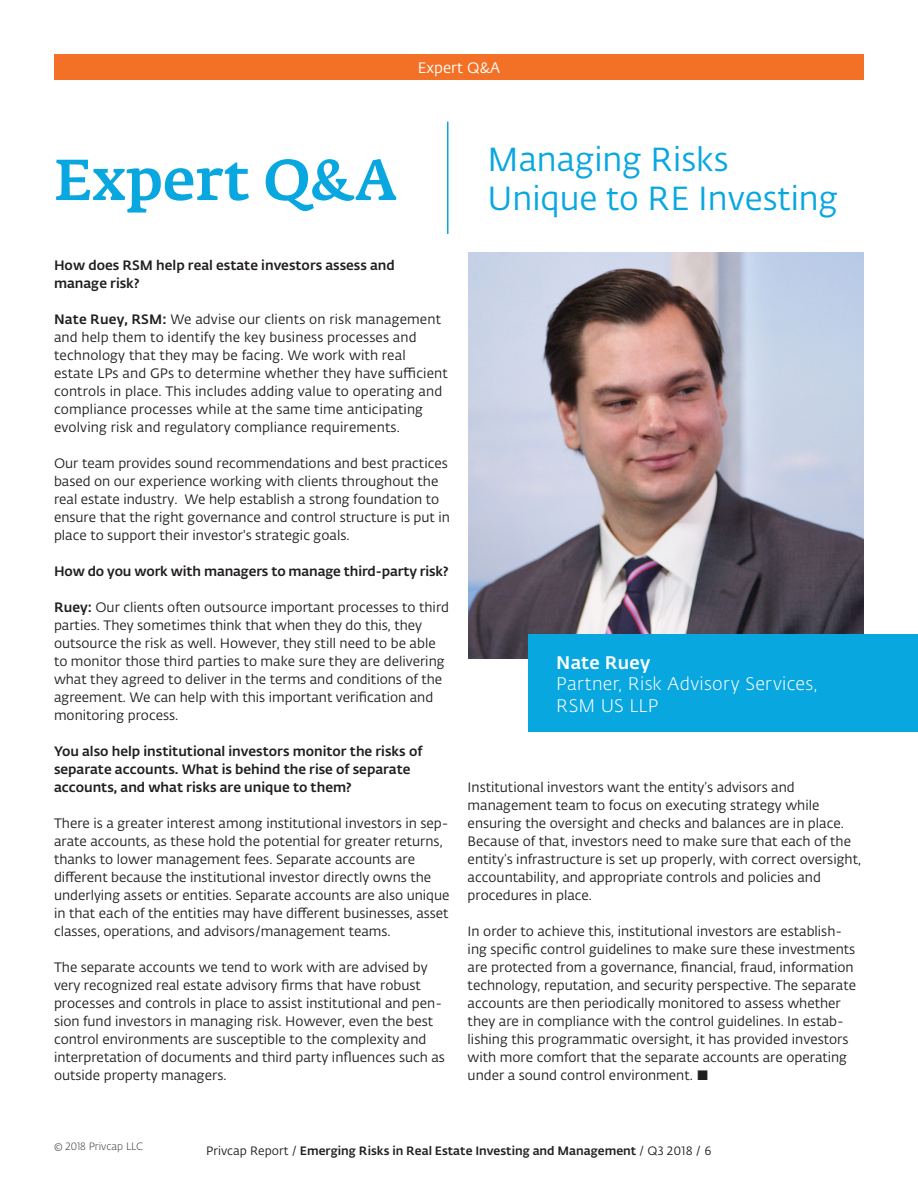
<style>
.page{position:relative;width:918px;height:1188px;background:#fff}
.page>*{position:absolute;margin:0;border:0;box-sizing:border-box;transform-origin:0 0}
.MainHeadline{font:500 57px "Fedra Serif A Std";color:#08a7e0}
.t1{font:33px "Fedra Sans Alt Pro";color:#08a7e0}
.t2{font:300 18px "Fedra Sans Alt Pro";letter-spacing:.015em;color:#fff}
.t3{font:500 18px "Fedra Sans Alt Pro";letter-spacing:.01em;color:#fff}
.t4{font:15px "Fedra Sans Alt Pro";color:#fff}
.BodyCopy_ParaIndent{font:13.5px/18px "Fedra Sans Alt Pro";color:#231f20}
.BodyCopy_ParaIndent-2{font:500 13.5px/18px "Fedra Sans Alt Pro";color:#231f20}
.t5{font:500 12px "Fedra Sans Alt Pro";color:#231f20}
.t6{font:300 10.5px "Fedra Sans Alt Pro";color:#414042}
.s1{font-weight:500}
.s2{font-weight:400}
</style>
<div class="page">
<img style="left:468px;top:252px;width:396px;height:406px">
<div style="left:54px;top:54px;width:810px;height:26px;background:#f37127"></div>
<hr style="left:447px;top:122px;width:1px;height:112px;background:#08a7e0">
<div style="left:528px;top:634px;width:390px;height:98px;background:#08a7e0"></div>
<p class="t4" style="left:418px;top:57px;width:84px">Expert Q&amp;A</p>
<p class="MainHeadline" style="left:54px;top:141px;width:344px">Expert Q&amp;A</p>
<p class="t1" style="left:488px;top:136px;width:243px">Managing Risks</p>
<p class="t1" style="left:488px;top:176px;width:352px">Unique to RE Investing</p>
<p class="BodyCopy_ParaIndent-2" style="left:54px;top:255px;width:342px">How does RSM help real estate investors assess and manage risk?</p>
<p class="BodyCopy_ParaIndent" style="left:54px;top:310px;width:395px"><span class="s1">Nate Ruey, RSM:</span> We advise our clients on risk management and help them to identify the key business processes and technology that they may be facing. We work with real estate LPs and GPs to determine whether they have sufficient controls in place. This includes adding value to operating and compliance processes while at the same time anticipating evolving risk and regulatory compliance requirements.</p>
<p class="BodyCopy_ParaIndent" style="left:54px;top:454px;width:398px">Our team provides sound recommendations and best practices based on our experience working with clients throughout the real estate industry. We help establish a strong foundation to ensure that the right governance and control structure is put in place to support their investor's strategic goals.</p>
<p class="BodyCopy_ParaIndent-2" style="left:54px;top:561px;width:396px">How do you work with managers to manage third-party risk?</p>
<p class="BodyCopy_ParaIndent" style="left:54px;top:598px;width:397px"><span class="s1">Ruey:</span> Our clients often outsource important processes to third parties. They sometimes think that when they do this, they outsource the risk as well. However, they still need to be able to monitor those third parties to make sure they are delivering what they agreed to deliver in the terms and conditions of the agreement. We can help with this important verification and monitoring process.</p>
<p class="BodyCopy_ParaIndent-2" style="left:54px;top:741px;width:370px">You also help institutional investors monitor the risks of separate accounts. What is behind the rise of separate accounts, and what risks are unique to them?</p>
<p class="BodyCopy_ParaIndent" style="left:54px;top:814px;width:397px">There is a greater interest among institutional investors in sep&shy;arate accounts, as these hold the potential for greater returns, thanks to lower management fees. Separate accounts are different because the institutional investor directly owns the underlying assets or entities. Separate accounts are also unique in that each of the entities may have different businesses, asset classes, operations, and advisors/management teams.</p>
<p class="BodyCopy_ParaIndent" style="left:54px;top:958px;width:393px">The separate accounts we tend to work with are advised by very recognized real estate advisory firms that have robust processes and controls in place to assist institutional and pen&shy;sion fund investors in managing risk. However, even the best control environments are susceptible to the complexity and interpretation of documents and third party influences such as outside property managers.</p>
<p class="t3" style="left:556px;top:649px;width:95px">Nate Ruey</p>
<p class="t2" style="left:556px;top:672px;width:263px">Partner, Risk Advisory Services,</p>
<p class="t2" style="left:556px;top:693px;width:104px">RSM US LLP</p>
<p class="BodyCopy_ParaIndent" style="left:468px;top:778px;width:395px">Institutional investors want the entity’s advisors and management team to focus on executing strategy while ensuring the oversight and checks and balances are in place.<br>Because of that, investors need to make sure that each of the entity’s infrastructure is set up properly, with correct oversight, accountability, and appropriate controls and policies and procedures in place.</p>
<p class="BodyCopy_ParaIndent" style="left:468px;top:922px;width:390px">In order to achieve this, institutional investors are establish&shy;ing specific control guidelines to make sure these investments are protected from a governance, financial, fraud, information technology, reputation, and security perspective. The separate accounts are then periodically monitored to assess whether they are in compliance with the control guidelines. In estab&shy;lishing this programmatic oversight, it has provided investors with more comfort that the separate accounts are operating under a sound control environment. ■</p>
<p class="t6" style="left:54px;top:1139px;width:91px">© 2018 Privcap LLC</p>
<p class="t5" style="left:206px;top:1142px;width:507px"><span class="s2">Privcap Report /</span> Emerging Risks in Real Estate Investing and Management <span class="s2">/ Q3 2018 / 6</span></p>
</div>
